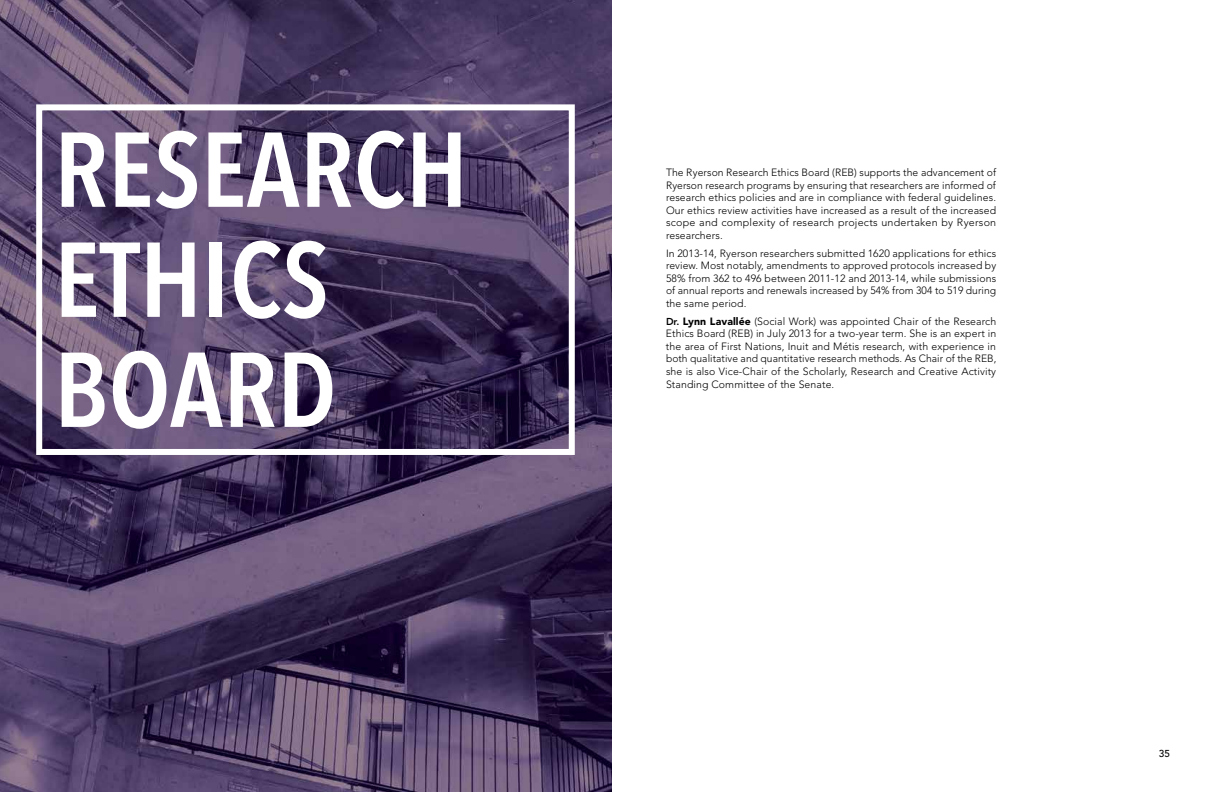
<style>
.page{position:relative;width:1224px;height:792px;background:#fff}
.page>*{position:absolute;margin:0;border:0;box-sizing:border-box;transform-origin:0 0}
.t1{font:600 condensed 105px/110px "Avenir Next LT Pro";color:#fff}
.t2{font:300 10.5px/12.6px "Avenir LT Std";letter-spacing:.01em;color:#000;text-align:justify}
.t3{font:500 10px "Avenir LT Std";color:#000}
.s1{font-weight:800;font-size:10px}
.s2{font-weight:900}
</style>
<div class="page">
<img style="left:0;top:0;width:612px;height:792px">
<div style="left:36px;top:104px;width:539px;height:351px;border:6px solid #fff"></div>
<h1 class="t1" style="left:54px;top:114px;width:416px">RESEARCH<br>ETHICS<br>BOARD</h1>
<p class="t2" style="left:666px;top:166px;width:332px">The Ryerson Research Ethics Board (REB) supports the advancement of Ryerson research programs by ensuring that researchers are informed of research ethics policies and are in compliance with federal guidelines.<br>Our ethics review activities have increased as a result of the increased scope and complexity of research projects undertaken by Ryerson researchers.</p>
<p class="t2" style="left:666px;top:247px;width:332px">In 2013-14, Ryerson researchers submitted 1620 applications for ethics review. Most notably, amendments to approved protocols increased by 58% from 362 to 496 between 2011-12 and 2013-14, while submissions of annual reports and renewals increased by 54% from 304 to 519 during the same period.</p>
<p class="t2" style="left:666px;top:315px;width:332px"><span class="s1">Dr.</span> <span class="s2">Lynn Lavallée</span> (Social Work) was appointed Chair of the Research Ethics Board (REB) in July 2013 for a two-year term. She is an expert in the area of First Nations, Inuit and Métis research, with experience in both qualitative and quantitative research methods. As Chair of the REB, she is also Vice-Chair of the Scholarly, Research and Creative Activity Standing Committee of the Senate.</p>
<p class="t3" style="left:1159px;top:747px;width:13px">35</p>
</div>
